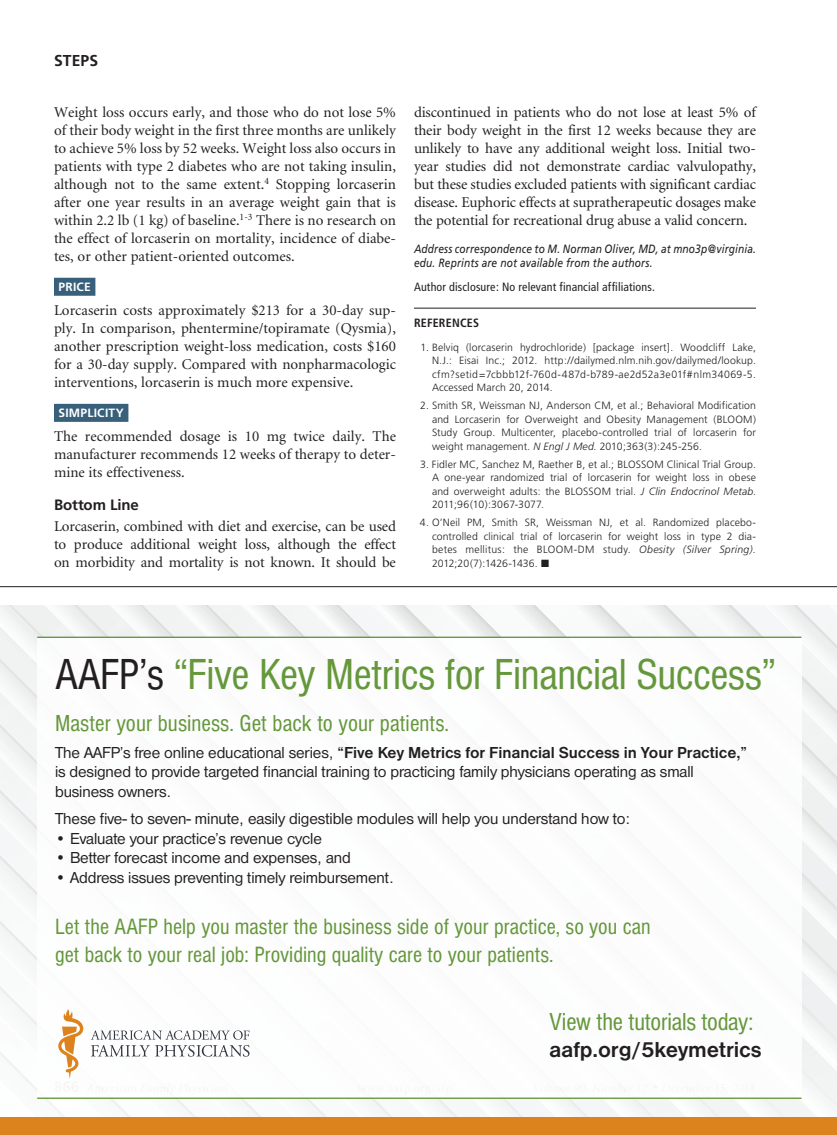
<style>
.page{position:relative;width:837px;height:1135px;background:#fff}
.page>*{position:absolute;margin:0;border:0;box-sizing:border-box;transform-origin:0 0}
.t1{font:condensed 45px "Nimbus San D";letter-spacing:-.01em;color:#65973b}
.t2{font:condensed 25.5px "Nimbus San D";letter-spacing:-.01em;color:#65973b}
.t3{font:condensed 24px "Nimbus San D";color:#65973b}
.t4{font:condensed 22.95px/27.6px "Nimbus San D";color:#65973b}
.t5{font:700 22.5px "Nimbus San D";letter-spacing:-.005em;color:#231f20}
.t6{font:16.5px/19.8px "Nimbus San D";letter-spacing:-.005em;color:#231f20}
.t7{font:700 15.75px "Frutiger";letter-spacing:.01em;color:#231f20}
.body_noindent{font:15px/18px "Minion";color:#231f20;text-align:justify}
.head1{font:700 15px "Frutiger";letter-spacing:-.01em;color:#231f20}
.corres_auth{font:italic 12px/14.2px "Frutiger";letter-spacing:.015em;color:#231f20;scale:.85 1}
.blurb{font:condensed 12px "Frutiger";letter-spacing:.01em;color:#231f20}
.head2_rule{font:700 12px "Frutiger";letter-spacing:.025em;color:#fff}
.refs_head{font:700 condensed 12px "Frutiger";letter-spacing:.015em;color:#231f20}
.refs{font:300 10.5px/13.5px "Frutiger";letter-spacing:.01em;color:#231f20;text-align:justify}
.s1{font-style:italic}
.s2{color:#231f20}
.s3{font-weight:700}
</style>
<div class="page">
<div style="left:54px;top:278px;width:41px;height:18px;background:#38607a"></div>
<div style="left:54px;top:403px;width:74px;height:18px;background:#38607a"></div>
<hr style="left:414px;top:308px;width:342px;height:1px;background:#231f20">
<hr style="left:0;top:586px;width:837px;height:1px;background:#231f20">
<div style="left:0;top:605px;width:50px;height:499px;background:#f5f6f7"></div>
<img style="left:247px;top:605px;width:590px;height:511px">
<img style="left:312px;top:605px;width:525px;height:497px">
<img style="left:377px;top:605px;width:460px;height:432px">
<img style="left:443px;top:605px;width:394px;height:367px">
<img style="left:508px;top:605px;width:329px;height:301px">
<img style="left:574px;top:605px;width:263px;height:236px">
<div style="left:37px;top:637px;width:764px;height:460px;background:#fff"></div>
<hr style="left:37px;top:636px;width:764px;height:1px;background:#65973b">
<hr style="left:37px;top:1097px;width:764px;height:1px;background:#65973b">
<div style="left:0;top:1116px;width:837px;height:18px;background:#dd831e"></div>
<svg style="left:58px;top:1009px;width:26px;height:69px"></svg>
<svg style="left:91px;top:1030px;width:158px;height:26px"></svg>
<svg style="left:639px;top:605px;width:198px;height:170px"></svg>
<p class="t7" style="left:54px;top:51px;width:46px">STEPS</p>
<p class="body_noindent" style="left:54px;top:104px;width:344px">Weight loss occurs early, and those who do not lose 5% of their body weight in the first three months are unlikely to achieve 5% loss by 52 weeks. Weight loss also occurs in patients with type 2 diabetes who are not taking insulin, although not to the same extent.<sup>4</sup> Stopping lorcaserin after one year results in an average weight gain that is within 2.2 lb (1 kg) of baseline.<sup>1-3</sup> There is no research on the effect of lorcaserin on mortality, incidence of diabe&shy;tes, or other patient-oriented outcomes.</p>
<p class="head2_rule" style="left:59px;top:280px;width:34px">PRICE</p>
<p class="body_noindent" style="left:54px;top:302px;width:344px">Lorcaserin costs approximately $213 for a 30-day sup&shy;ply. In comparison, phentermine/topiramate (Qysmia), another prescription weight-loss medication, costs $160 for a 30-day supply. Compared with nonpharmacologic interventions, lorcaserin is much more expensive.</p>
<p class="head2_rule" style="left:59px;top:406px;width:67px">SIMPLICITY</p>
<p class="body_noindent" style="left:54px;top:428px;width:344px">The recommended dosage is 10 mg twice daily. The manufacturer recommends 12 weeks of therapy to deter&shy;mine its effectiveness.</p>
<p class="head1" style="left:54px;top:496px;width:86px">Bottom Line</p>
<p class="body_noindent" style="left:54px;top:518px;width:344px">Lorcaserin, combined with diet and exercise, can be used to produce additional weight loss, although the effect on morbidity and mortality is not known. It should be</p>
<p class="body_noindent" style="left:414px;top:104px;width:344px">discontinued in patients who do not lose at least 5% of their body weight in the first 12 weeks because they are unlikely to have any additional weight loss. Initial two&shy;year studies did not demonstrate cardiac valvulopathy, but these studies excluded patients with significant cardiac disease. Euphoric effects at supratherapeutic dosages make the potential for recreational drug abuse a valid concern.</p>
<p class="corres_auth" style="left:414px;top:242px;width:404px">Address correspondence to M. Norman Oliver, MD, at mno3p@virginia. edu. Reprints are not available from the authors.</p>
<p class="blurb" style="left:414px;top:279px;width:242px">Author disclosure: No relevant financial affiliations.</p>
<p class="refs_head" style="left:414px;top:315px;width:67px">REFERENCES</p>
<p class="refs" style="left:432px;top:340px;width:325px;text-indent:-11px">1. Belviq (lorcaserin hydrochloride) [package insert]. Woodcliff Lake, N.J.: Eisai Inc.; 2012. http://dailymed.nlm.nih.gov/dailymed/lookup. cfm?setid=7cbbb12f-760d-487d-b789-ae2d52a3e01f#nlm34069-5.<br>Accessed March 20, 2014.</p>
<p class="refs" style="left:432px;top:399px;width:326px;text-indent:-12px">2. Smith SR, Weissman NJ, Anderson CM, et al.; Behavioral Modification and Lorcaserin for Overweight and Obesity Management (BLOOM)<br>Study Group. Multicenter, placebo-controlled trial of lorcaserin for weight management. <span class="s1">N Engl J Med</span>. 2010;363(3):245-256.</p>
<p class="refs" style="left:432px;top:457px;width:325px;text-indent:-12px">3. Fidler MC, Sanchez M, Raether B, et al.; BLOSSOM Clinical Trial Group.<br>A one-year randomized trial of lorcaserin for weight loss in obese and overweight adults: the BLOSSOM trial. <span class="s1">J Clin Endocrinol Metab</span>.<br>2011;96(10):3067-3077.</p>
<p class="refs" style="left:432px;top:516px;width:326px;text-indent:-12px">4. O’Neil PM, Smith SR, Weissman NJ, et al. Randomized placebo&shy;controlled clinical trial of lorcaserin for weight loss in type 2 dia&shy;betes mellitus: the BLOOM-DM study. <span class="s1">Obesity (Silver Spring).<br></span>2012;20(7):1426-1436. ■</p>
<p class="t1" style="left:55px;top:649px;width:723px"><span class="s2">AAFP’s</span> “Five Key Metrics for Financial Success”</p>
<p class="t3" style="left:55px;top:710px;width:396px">Master your business. Get back to your patients.</p>
<p class="t6" style="left:55px;top:741px;width:693px">The AAFP’s free online educational series, <span class="s3">“Five Key Metrics for Financial Success in Your Practice,” </span>is designed to provide targeted financial training to practicing family physicians operating as small business owners.</p>
<p class="t6" style="left:55px;top:807px;width:577px">These five- to seven- minute, easily digestible modules will help you understand how to:</p>
<p class="t6" style="left:55px;top:827px;width:269px">• Evaluate your practice’s revenue cycle</p>
<p class="t6" style="left:55px;top:847px;width:297px">• Better forecast income and expenses, and</p>
<p class="t6" style="left:55px;top:867px;width:340px">• Address issues preventing timely reimbursement.</p>
<p class="t4" style="left:55px;top:912px;width:597px">Let the AAFP help you master the business side of your practice, so you can get back to your real job: Providing quality care to your patients.</p>
<p class="t2" style="left:549px;top:1007px;width:206px">View the tutorials today:</p>
<p class="t5" style="left:549px;top:1036px;width:214px">aafp.org/5keymetrics</p>
</div>
